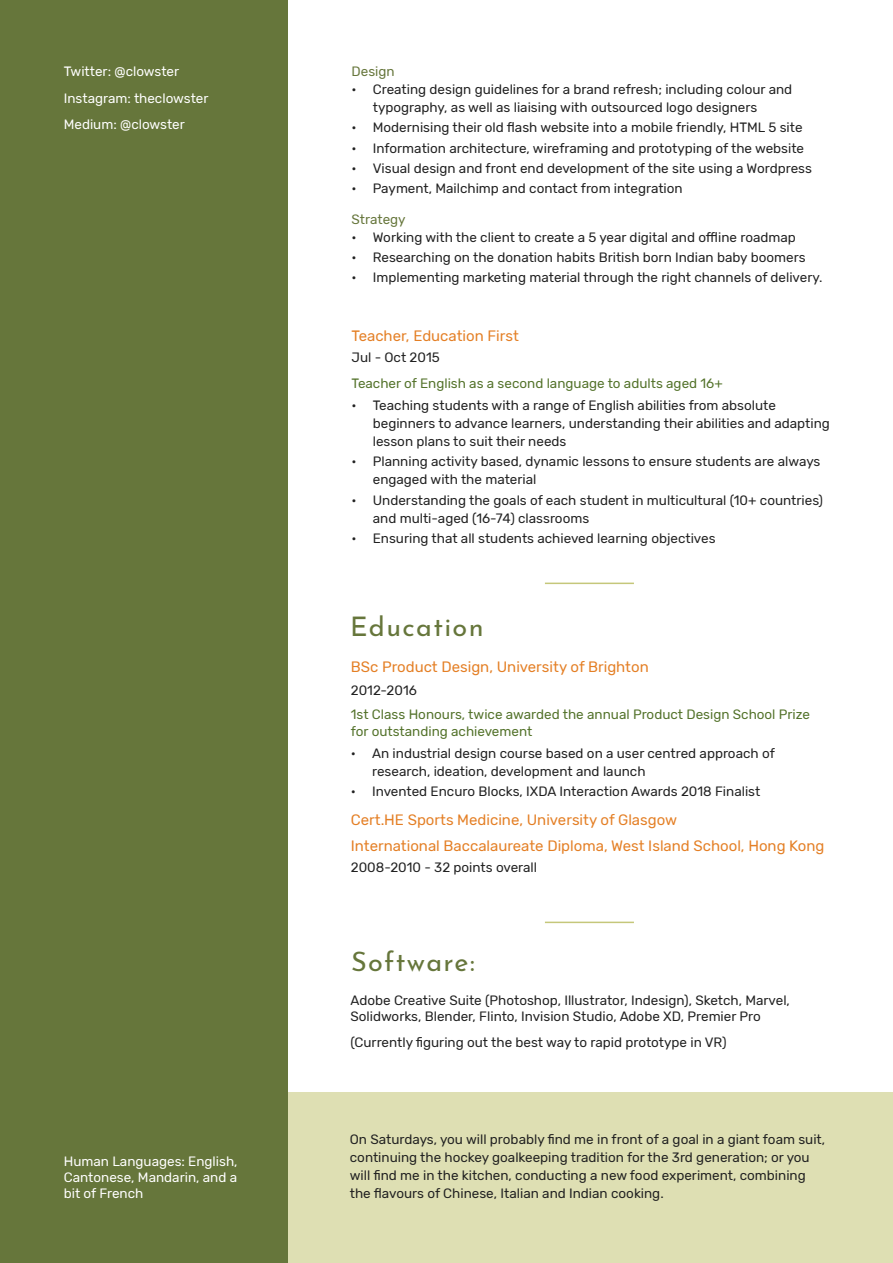
<style>
.page{position:relative;width:893px;height:1263px;background:#fff}
.page>*{position:absolute;margin:0;border:0;box-sizing:border-box;transform-origin:0 0}
.t1{font:27px "Josefin Sans";letter-spacing:.05em;color:#66763b}
.t2{font:15px/26.5px "Rubik";color:#e47f25}
.t3{font:13.5px/18px "Rubik";color:#212121}
.t4{font:13.5px/16.2px "Rubik";color:#53722a}
.t5{font:13.5px/26.4px "Rubik";color:#fff}
.t6{font:13.5px "Rubik";color:#66763b}
</style>
<div class="page">
<div style="left:287px;top:1093px;width:606px;height:170px;background:#dedfb3"></div>
<div style="left:0;top:0;width:287px;height:1263px;background:#66763b"></div>
<hr style="left:545px;top:922px;width:89px;height:1px;background:#c5c77a">
<hr style="left:545px;top:583px;width:89px;height:1px;background:#c5c77a">
<p class="t5" style="left:64px;top:59px;width:146px">Twitter: @clowster<br>Instagram: theclowster<br>Medium: @clowster</p>
<p class="t5" style="left:64px;top:1153px;width:175px;line-height:16.2px;text-align:justify">Human Languages: English, Cantonese, Mandarin, and a bit of French</p>
<p class="t6" style="left:351px;top:64px;width:45px">Design</p>
<p class="t3" style="left:373px;top:81px;width:421px;text-indent:-21px">• Creating design guidelines for a brand refresh; including colour and typography, as well as liaising with outsourced logo designers</p>
<p class="t3" style="left:351px;top:119px;width:453px">• Modernising their old flash website into a mobile friendly, HTML 5 site</p>
<p class="t3" style="left:351px;top:139px;width:454px">• Information architecture, wireframing and prototyping of the website</p>
<p class="t3" style="left:351px;top:159px;width:462px">• Visual design and front end development of the site using a Wordpress</p>
<p class="t3" style="left:351px;top:179px;width:333px">• Payment, Mailchimp and contact from integration</p>
<p class="t6" style="left:351px;top:211px;width:56px">Strategy</p>
<p class="t3" style="left:351px;top:228px;width:446px">• Working with the client to create a 5 year digital and offline roadmap</p>
<p class="t3" style="left:351px;top:248px;width:456px">• Researching on the donation habits British born Indian baby boomers</p>
<p class="t3" style="left:351px;top:268px;width:472px">• Implementing marketing material through the right channels of delivery.</p>
<p class="t2" style="left:351px;top:323px;width:169px">Teacher, Education First</p>
<p class="t3" style="left:351px;top:348px;width:90px">Jul - Oct 2015</p>
<p class="t4" style="left:351px;top:376px;width:373px">Teacher of English as a second language to adults aged 16+</p>
<p class="t3" style="left:373px;top:397px;width:459px;text-indent:-21px">• Teaching students with a range of English abilities from absolute beginners to advance learners, understanding their abilities and adapting lesson plans to suit their needs</p>
<p class="t3" style="left:373px;top:453px;width:449px;text-indent:-21px">• Planning activity based, dynamic lessons to ensure students are always engaged with the material</p>
<p class="t3" style="left:373px;top:491px;width:452px;text-indent:-21px">• Understanding the goals of each student in multicultural (10+ countries) and multi-aged (16-74) classrooms</p>
<p class="t3" style="left:351px;top:529px;width:365px">• Ensuring that all students achieved learning objectives</p>
<h1 class="t1" style="left:350px;top:604px;width:135px">Education</h1>
<p class="t2" style="left:351px;top:654px;width:299px">BSc Product Design, University of Brighton</p>
<p class="t3" style="left:351px;top:681px;width:67px">2012-2016</p>
<p class="t4" style="left:351px;top:707px;width:461px">1st Class Honours, twice awarded the annual Product Design School Prize for outstanding achievement</p>
<p class="t3" style="left:372px;top:744px;width:404px;text-indent:-21px">• An industrial design course based on a user centred approach of research, ideation, development and launch</p>
<p class="t3" style="left:351px;top:783px;width:411px">• Invented Encuro Blocks, IXDA Interaction Awards 2018 Finalist</p>
<p class="t2" style="left:351px;top:806px;width:475px">Cert.HE Sports Medicine, University of Glasgow<br>International Baccalaureate Diploma, West Island School, Hong Kong</p>
<p class="t3" style="left:351px;top:858px;width:188px">2008-2010 - 32 points overall</p>
<h1 class="t1" style="left:351px;top:939px;width:125px">Software:</h1>
<p class="t3" style="left:350px;top:992px;width:441px;line-height:16.2px">Adobe Creative Suite (Photoshop, Illustrator, Indesign), Sketch, Marvel,<br>Solidworks, Blender, Flinto, Invision Studio, Adobe XD, Premier Pro</p>
<p class="t3" style="left:350px;top:1034px;width:378px">(Currently figuring out the best way to rapid prototype in VR)</p>
<p class="t3" style="left:350px;top:1131px;width:477px">On Saturdays, you will probably find me in front of a goal in a giant foam suit, continuing the hockey goalkeeping tradition for the 3rd generation; or you will find me in the kitchen, conducting a new food experiment, combining the flavours of Chinese, Italian and Indian cooking.</p>
</div>
